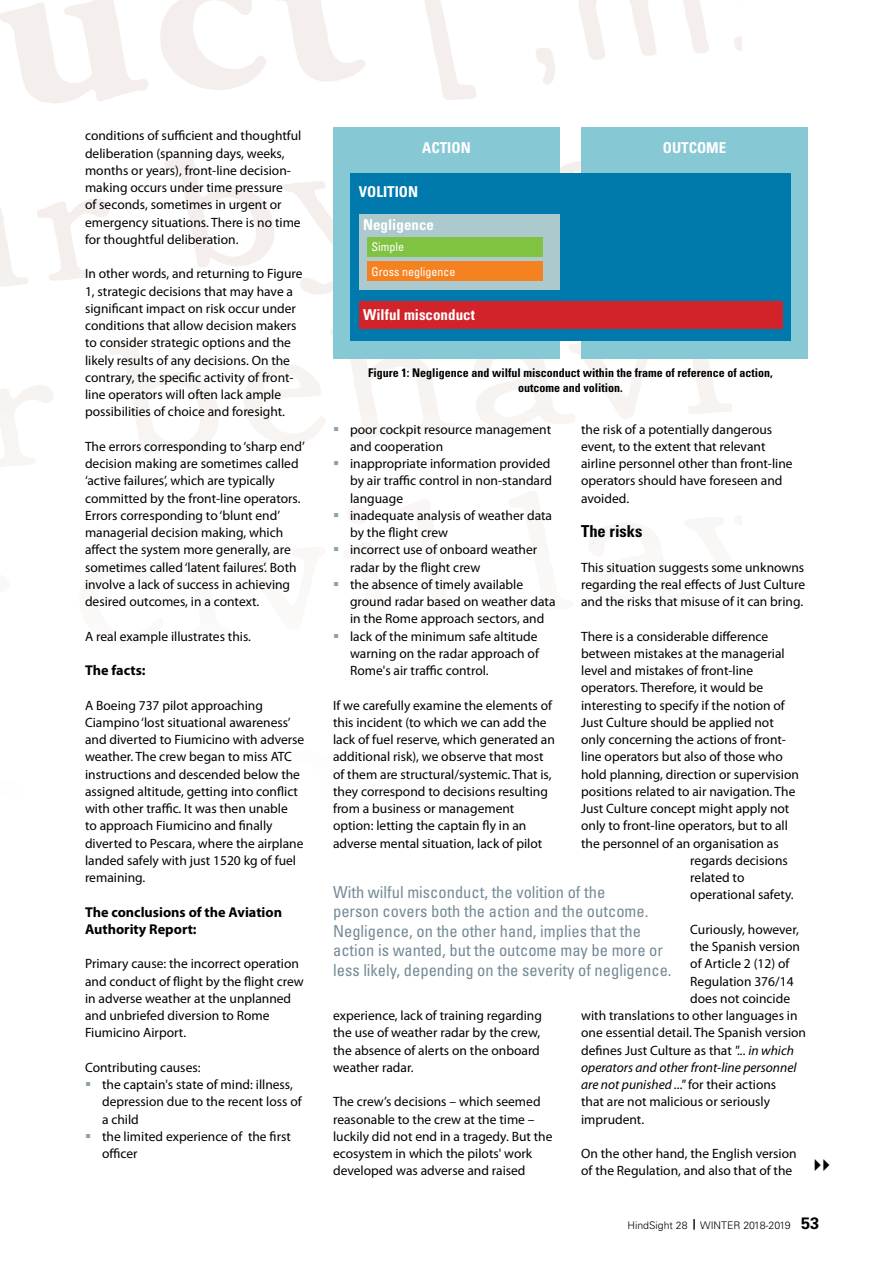
<style>
.page{position:relative;width:893px;height:1263px;background:#fff}
.page>*{position:absolute;margin:0;border:0;box-sizing:border-box;transform-origin:0 0}
.Callout{font:condensed 16.5px/19.5px "Univers LT Std";color:#748a96}
.Intertitre{font:700 condensed 16.5px "Univers LT Std";color:#000}
.t1{font:700 condensed 15px "Univers LT Std";color:#fff}
.BT{font:700 14.25px/17.2px "Myriad Pro";color:#000}
.BT-2{font:13.5px/17.2px "Myriad Pro";color:#000}
.BT-3{font:italic 13.5px "Myriad Pro";color:#000}
.t2{font:700 condensed 12px/15px "Univers LT Std";color:#000;text-align:center}
.t3{font:condensed 12px "Univers LT Std";color:#fff}
.t4{font:300 10.5px "Univers LT Std";color:#000}
.s1{font-style:italic}
.s2{font-style:normal}
.s3{font-weight:700}
.s4{font-weight:700;font-size:16.5px}
</style>
<div class="page">
<svg style="left:734px;top:36px;width:8px;height:15px"></svg>
<svg style="left:0;top:0;width:148px;height:103px"></svg>
<svg style="left:578px;top:0;width:131px;height:60px"></svg>
<svg style="left:160px;top:0;width:205px;height:90px"></svg>
<svg style="left:109px;top:339px;width:109px;height:115px"></svg>
<svg style="left:164px;top:153px;width:111px;height:114px"></svg>
<svg style="left:0;top:208px;width:29px;height:79px"></svg>
<svg style="left:283px;top:181px;width:50px;height:114px"></svg>
<svg style="left:560px;top:161px;width:21px;height:12px"></svg>
<svg style="left:424px;top:0;width:52px;height:100px"></svg>
<svg style="left:474px;top:343px;width:174px;height:85px"></svg>
<svg style="left:514px;top:491px;width:24px;height:8px"></svg>
<svg style="left:0;top:385px;width:54px;height:82px"></svg>
<svg style="left:37px;top:198px;width:73px;height:83px"></svg>
<svg style="left:688px;top:359px;width:44px;height:55px"></svg>
<svg style="left:536px;top:48px;width:19px;height:37px"></svg>
<div style="left:333px;top:128px;width:227px;height:231px;background:#87c8d5"></div>
<div style="left:581px;top:128px;width:227px;height:231px;background:#87c8d5"></div>
<div style="left:350px;top:173px;width:441px;height:168px;background:#007aad"></div>
<div style="left:359px;top:301px;width:423px;height:27px;background:#d2232a"></div>
<div style="left:359px;top:215px;width:201px;height:75px;background:#acc9ce"></div>
<div style="left:367px;top:237px;width:176px;height:20px;background:#80c342"></div>
<div style="left:367px;top:261px;width:176px;height:20px;background:#f58220"></div>
<svg style="left:244px;top:328px;width:212px;height:116px"></svg>
<p class="BT-2" style="left:85px;top:127px;width:218px">conditions of sufficient and thoughtful deliberation (spanning days, weeks, months or years), front-line decision&shy;making occurs under time pressure<br>of seconds, sometimes in urgent or emergency situations. There is no time for thoughtful deliberation.</p>
<p class="BT-2" style="left:85px;top:265px;width:219px">In other words, and returning to Figure 1, strategic decisions that may have a significant impact on risk occur under conditions that allow decision makers to consider strategic options and the likely results of any decisions. On the contrary, the specific activity of front&shy;line operators will often lack ample possibilities of choice and foresight.</p>
<p class="BT-2" style="left:85px;top:437px;width:221px">The errors corresponding to ‘sharp end’ decision making are sometimes called ‘active failures’, which are typically committed by the front-line operators.<br>Errors corresponding to ‘blunt end’ managerial decision making, which affect the system more generally, are sometimes called ‘latent failures’. Both involve a lack of success in achieving desired outcomes, in a context.</p>
<p class="BT-2" style="left:85px;top:627px;width:168px">A real example illustrates this.</p>
<p class="BT" style="left:85px;top:661px;width:62px">The facts:</p>
<p class="BT-2" style="left:85px;top:696px;width:221px">A Boeing 737 pilot approaching Ciampino ‘lost situational awareness’ and diverted to Fiumicino with adverse weather. The crew began to miss ATC instructions and descended below the assigned altitude, getting into conflict with other traffic. It was then unable<br>to approach Fiumicino and finally diverted to Pescara, where the airplane landed safely with just 1520 kg of fuel remaining.</p>
<p class="BT" style="left:85px;top:903px;width:199px">The conclusions of the Aviation<br>Authority Report:</p>
<p class="BT-2" style="left:85px;top:955px;width:220px">Primary cause: the incorrect operation and conduct of flight by the flight crew in adverse weather at the unplanned and unbriefed diversion to Rome Fiumicino Airport.</p>
<p class="BT-2" style="left:85px;top:1058px;width:117px">Contributing causes:</p>
<p class="BT-2" style="left:102px;top:1076px;width:201px">the captain's state of mind: illness, depression due to the recent loss of a child</p>
<p class="BT-2" style="left:102px;top:1127px;width:190px">the limited experience of the first officer</p>
<p class="t1" style="left:422px;top:139px;width:50px">ACTION</p>
<p class="t1" style="left:663px;top:139px;width:65px">OUTCOME</p>
<p class="t1" style="left:359px;top:183px;width:61px">VOLITION</p>
<p class="t1" style="left:363px;top:215px;width:72px">Negligence</p>
<p class="t3" style="left:372px;top:239px;width:34px">Simple</p>
<p class="t3" style="left:372px;top:264px;width:85px">Gross negligence</p>
<p class="t1" style="left:363px;top:305px;width:113px">Wilful misconduct</p>
<p class="t2" style="left:368px;top:365px;width:406px">Figure 1: Negligence and wilful misconduct within the frame of reference of action, outcome and volition.</p>
<p class="BT-2" style="left:581px;top:420px;width:213px">the risk of a potentially dangerous event, to the extent that relevant airline personnel other than front-line operators should have foreseen and avoided.</p>
<p class="Intertitre" style="left:581px;top:521px;width:63px">The risks</p>
<p class="BT-2" style="left:581px;top:558px;width:225px;text-align:justify">This situation suggests some unknowns regarding the real effects of Just Culture and the risks that misuse of it can bring.</p>
<p class="BT-2" style="left:581px;top:627px;width:189px">There is a considerable difference</p>
<p class="BT-2" style="left:581px;top:644px;width:205px">between mistakes at the managerial</p>
<p class="BT-2" style="left:581px;top:662px;width:174px">level and mistakes of front-line</p>
<p class="BT-2" style="left:581px;top:679px;width:184px">operators. Therefore, it would be</p>
<p class="BT-2" style="left:581px;top:696px;width:205px">interesting to specify if the notion of</p>
<p class="BT-2" style="left:581px;top:713px;width:194px">Just Culture should be applied not</p>
<p class="BT-2" style="left:581px;top:731px;width:206px">only concerning the actions of front-</p>
<p class="BT-2" style="left:581px;top:748px;width:203px">line operators but also of those who</p>
<p class="BT-2" style="left:581px;top:765px;width:219px">hold planning, direction or supervision</p>
<p class="BT-2" style="left:581px;top:782px;width:216px">positions related to air navigation. The</p>
<p class="BT-2" style="left:581px;top:800px;width:210px">Just Culture concept might apply not</p>
<p class="BT-2" style="left:581px;top:817px;width:208px">only to front-line operators, but to all</p>
<p class="BT-2" style="left:581px;top:834px;width:199px">the personnel of an organisation as</p>
<p class="BT-2" style="left:690px;top:851px;width:99px">regards decisions</p>
<p class="BT-2" style="left:690px;top:869px;width:56px">related to</p>
<p class="BT-2" style="left:690px;top:886px;width:105px">operational safety.</p>
<p class="BT-2" style="left:690px;top:920px;width:110px">Curiously, however,</p>
<p class="BT-2" style="left:690px;top:938px;width:111px">the Spanish version</p>
<p class="BT-2" style="left:690px;top:955px;width:101px">of Article 2 (12) of</p>
<p class="BT-2" style="left:690px;top:972px;width:105px">Regulation 376/14</p>
<p class="BT-2" style="left:690px;top:989px;width:101px">does not coincide</p>
<p class="BT-2" style="left:581px;top:1007px;width:218px">with translations to other languages in</p>
<p class="BT-2" style="left:581px;top:1024px;width:226px">one essential detail. The Spanish version</p>
<p class="BT-2" style="left:581px;top:1041px;width:214px">defines Just Culture as that <span class="s1">"... in which</span></p>
<p class="BT-3" style="left:581px;top:1059px;width:217px">operators and other front-line personnel</p>
<p class="BT-3" style="left:581px;top:1076px;width:197px">are not punished ..." <span class="s2">for their actions</span></p>
<p class="BT-2" style="left:581px;top:1093px;width:190px">that are not malicious or seriously</p>
<p class="BT-2" style="left:581px;top:1110px;width:64px">imprudent.</p>
<p class="BT-2" style="left:581px;top:1145px;width:217px">On the other hand, the English version of the Regulation, and also that of the</p>
<p class="BT-2" style="left:350px;top:420px;width:203px">poor cockpit resource management and cooperation</p>
<p class="BT-2" style="left:350px;top:455px;width:203px;text-align:justify">inappropriate information provided by air traffic control in non-standard language</p>
<p class="BT-2" style="left:350px;top:506px;width:203px">inadequate analysis of weather data by the flight crew</p>
<p class="BT-2" style="left:350px;top:541px;width:189px">incorrect use of onboard weather radar by the flight crew</p>
<p class="BT-2" style="left:350px;top:575px;width:207px">the absence of timely available ground radar based on weather data in the Rome approach sectors, and</p>
<p class="BT-2" style="left:350px;top:627px;width:190px;text-align:justify">lack of the minimum safe altitude warning on the radar approach of Rome's air traffic control.</p>
<p class="BT-2" style="left:333px;top:696px;width:223px">If we carefully examine the elements of this incident (to which we can add the lack of fuel reserve, which generated an additional risk), we observe that most of them are structural/systemic. That is, they correspond to decisions resulting from a business or management option: letting the captain fly in an adverse mental situation, lack of pilot</p>
<p class="Callout" style="left:333px;top:882px;width:340px">With wilful misconduct, the volition of the<br>person covers both the action and the outcome.<br>Negligence, on the other hand, implies that the action is wanted, but the outcome may be more or less likely, depending on the severity of negligence.</p>
<p class="BT-2" style="left:333px;top:1007px;width:210px">experience, lack of training regarding the use of weather radar by the crew, the absence of alerts on the onboard weather radar.</p>
<p class="BT-2" style="left:333px;top:1093px;width:221px">The crew’s decisions – which seemed reasonable to the crew at the time – luckily did not end in a tragedy. But the ecosystem in which the pilots' work developed was adverse and raised</p>
<p class="t4" style="left:627px;top:1219px;width:193px">HindSight 28 <span class="s3">|</span> WINTER 2018-2019 <span class="s4">53</span></p>
</div>
